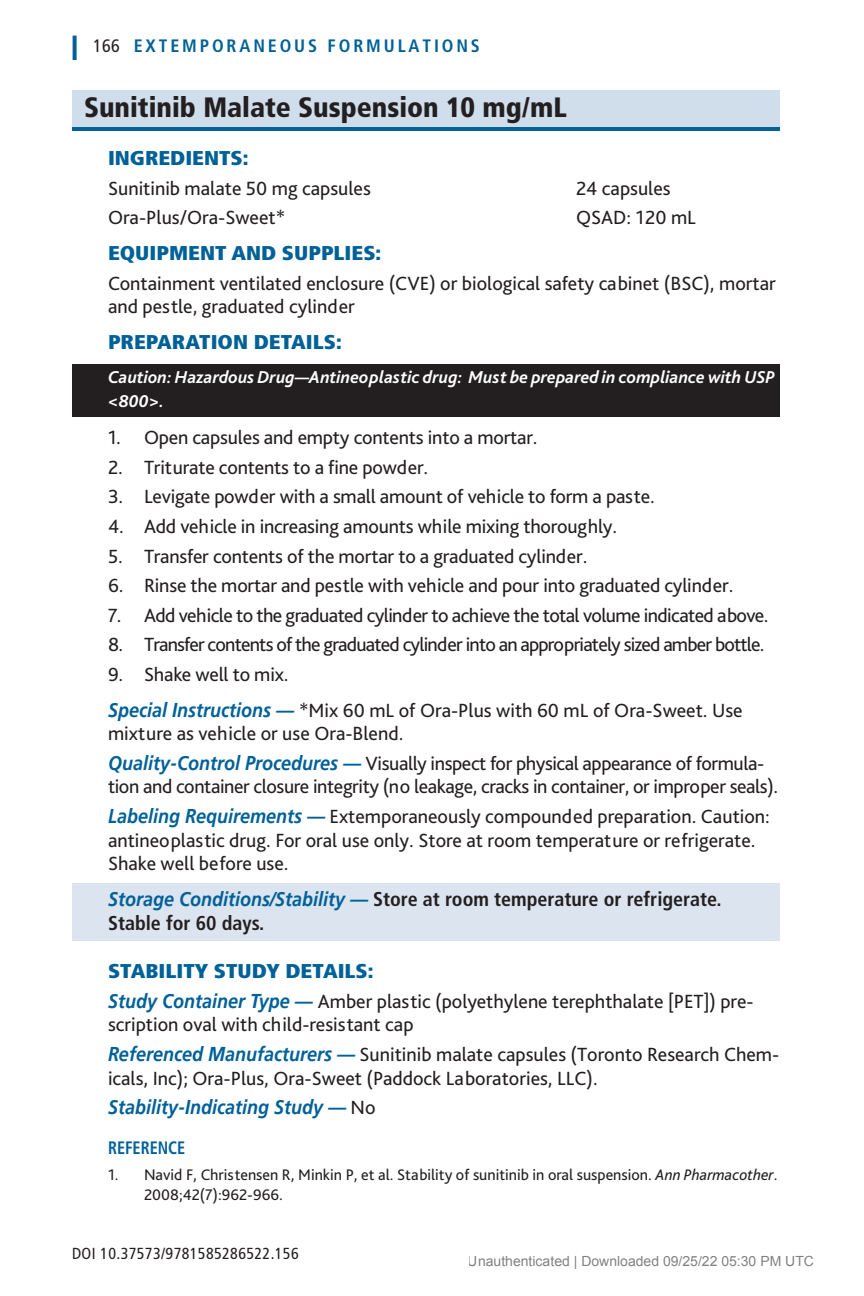
<style>
.page{position:relative;width:864px;height:1296px;background:#fff}
.page>*{position:absolute;margin:0;border:0;box-sizing:border-box;transform-origin:0 0}
.t1{font:900 condensed 28px "Frutiger LT Std";color:#231f20}
.Body--Ingredients{font:20px/23.6px "Bliss Pro";color:#231f20}
.Number{font:20px "Bliss Pro";letter-spacing:-.01em;color:#231f20}
.Body--Ingredients-2{font:20px/23.6px "Bliss Pro";letter-spacing:-.02em;color:#231f20}
.Boxed_Lines{font:700 condensed 20px/24px "Frutiger LT Std";color:#231f20}
.Number-2{font:20px "Bliss Pro";letter-spacing:-.04em;color:#231f20}
.t2{font:900 condensed 20px "Frutiger LT Std";color:#006198;scale:1.1 1}
.Number-3{font:20px "Bliss Pro";letter-spacing:-.03em;color:#231f20}
.Body--Ingredients-3{font:italic 700 20px "Frutiger LT";color:#006198;scale:.9 1}
.Hazardous_Drug{font:italic 700 18px/23.6px "Bliss Pro";color:#fff}
.Reference_Head{font:700 condensed 18px "Frutiger LT Std";letter-spacing:.16em;color:#006198}
.Reference_Head-2{font:700 condensed 18px "Frutiger LT Std";color:#006198;scale:.9 1}
.References{font:16px/20px "Bliss Pro";color:#231f20}
.DOI{font:condensed 16px "Frutiger LT Std";letter-spacing:.025em;color:#231f20}
.t3{font:14px "Arial";color:rgb(0 0 0/.5)}
.s1{font-weight:400;color:#231f20}
.s2{font-family:"Frutiger LT";font-weight:700;font-style:italic;color:#006198}
.s3{font-family:"Frutiger LT";font-style:italic;font-stretch:normal;color:#006198}
.s4{font-family:"Bliss Pro";font-weight:400;font-style:normal;color:#231f20}
.s5{font-style:italic}
</style>
<div class="page">
<svg style="left:73px;top:36px;width:4px;height:24px"></svg>
<div style="left:72px;top:90px;width:708px;height:40px;background:#d0ddea"></div>
<hr style="left:72px;top:127px;width:708px;height:4px;background:#006198">
<div style="left:72px;top:364px;width:708px;height:53px;background:#231f20"></div>
<div style="left:72px;top:883px;width:708px;height:58px;background:#dce5ef"></div>
<p class="Reference_Head" style="left:93px;top:35px;width:388px"><span class="s1">166</span> EXTEMPORANEOUS FORMULATIONS</p>
<h1 class="t1" style="left:84px;top:90px;width:485px">Sunitinib Malate Suspension 10 mg/mL</h1>
<h2 class="t2" style="left:108px;top:146px;width:129px">INGREDIENTS:</h2>
<p class="Body--Ingredients" style="left:108px;top:176px;width:264px">Sunitinib malate 50 mg capsules</p>
<p class="Body--Ingredients" style="left:576px;top:176px;width:96px">24 capsules</p>
<p class="Body--Ingredients" style="left:108px;top:205px;width:179px">Ora-Plus/Ora-Sweet*</p>
<p class="Body--Ingredients" style="left:576px;top:205px;width:121px">QSAD: 120 mL</p>
<h2 class="t2" style="left:108px;top:241px;width:250px">EQUIPMENT AND SUPPLIES:</h2>
<p class="Body--Ingredients" style="left:108px;top:271px;width:669px">Containment ventilated enclosure (CVE) or biological safety cabinet (BSC), mortar and pestle, graduated cylinder</p>
<h2 class="t2" style="left:108px;top:330px;width:214px">PREPARATION DETAILS:</h2>
<p class="Hazardous_Drug" style="left:108px;top:365px;width:669px">Caution: Hazardous Drug—Antineoplastic drug: Must be prepared in compliance with USP &lt;800&gt;.</p>
<p class="Number" style="left:108px;top:425px;width:431px">1. Open capsules and empty contents into a mortar.</p>
<p class="Number" style="left:108px;top:455px;width:322px">2. Triturate contents to a fine powder.</p>
<p class="Number" style="left:108px;top:484px;width:548px">3. Levigate powder with a small amount of vehicle to form a paste.</p>
<p class="Number" style="left:108px;top:514px;width:511px">4. Add vehicle in increasing amounts while mixing thoroughly.</p>
<p class="Number" style="left:108px;top:544px;width:481px">5. Transfer contents of the mortar to a graduated cylinder.</p>
<p class="Number" style="left:108px;top:573px;width:627px">6. Rinse the mortar and pestle with vehicle and pour into graduated cylinder.</p>
<p class="Number-3" style="left:108px;top:603px;width:662px">7. Add vehicle to the graduated cylinder to achieve the total volume indicated above.</p>
<p class="Number-2" style="left:108px;top:632px;width:658px">8. Transfer contents of the graduated cylinder into an appropriately sized amber bottle.</p>
<p class="Number" style="left:108px;top:662px;width:182px">9. Shake well to mix.</p>
<p class="Body--Ingredients" style="left:108px;top:698px;width:636px"><span class="s2">Special Instructions —</span> *Mix 60 mL of Ora-Plus with 60 mL of Ora-Sweet. Use mixture as vehicle or use Ora-Blend.</p>
<p class="Body--Ingredients-2" style="left:108px;top:751px;width:672px"><span class="s2">Quality-Control Procedures —</span> Visually inspect for physical appearance of formula&shy;tion and container closure integrity (no leakage, cracks in container, or improper seals).</p>
<p class="Body--Ingredients" style="left:108px;top:804px;width:663px"><span class="s2">Labeling Requirements —</span> Extemporaneously compounded preparation. Caution: antineoplastic drug. For oral use only. Store at room temperature or refrigerate.<br>Shake well before use.</p>
<p class="Boxed_Lines" style="left:108px;top:887px;width:615px"><span class="s3">Storage Conditions/Stability —</span> Store at room temperature or refrigerate.<br>Stable for 60 days.</p>
<h2 class="t2" style="left:108px;top:959px;width:243px">STABILITY STUDY DETAILS:</h2>
<p class="Body--Ingredients" style="left:108px;top:989px;width:647px"><span class="s2">Study Container Type —</span> Amber plastic (polyethylene terephthalate [PET]) pre&shy;scription oval with child-resistant cap</p>
<p class="Body--Ingredients" style="left:108px;top:1042px;width:673px"><span class="s2">Referenced Manufacturers —</span> Sunitinib malate capsules (Toronto Research Chem&shy;icals, Inc); Ora-Plus, Ora-Sweet (Paddock Laboratories, LLC).</p>
<p class="Body--Ingredients-3" style="left:108px;top:1095px;width:299px">Stability-Indicating Study — <span class="s4">No</span></p>
<p class="Reference_Head-2" style="left:108px;top:1137px;width:88px">REFERENCE</p>
<p class="References" style="left:144px;top:1164px;width:635px;text-indent:-36px">1. Navid F, Christensen R, Minkin P, et al. Stability of sunitinib in oral suspension. <span class="s5">Ann Pharmacother</span>.<br>2008;42(7):962-966.</p>
<p class="DOI" style="left:72px;top:1244px;width:228px">DOI 10.37573/9781585286522.156</p>
<p class="t3" style="left:468px;top:1253px;width:348px">Unauthenticated | Downloaded 09/25/22 05:30 PM UTC</p>
</div>
